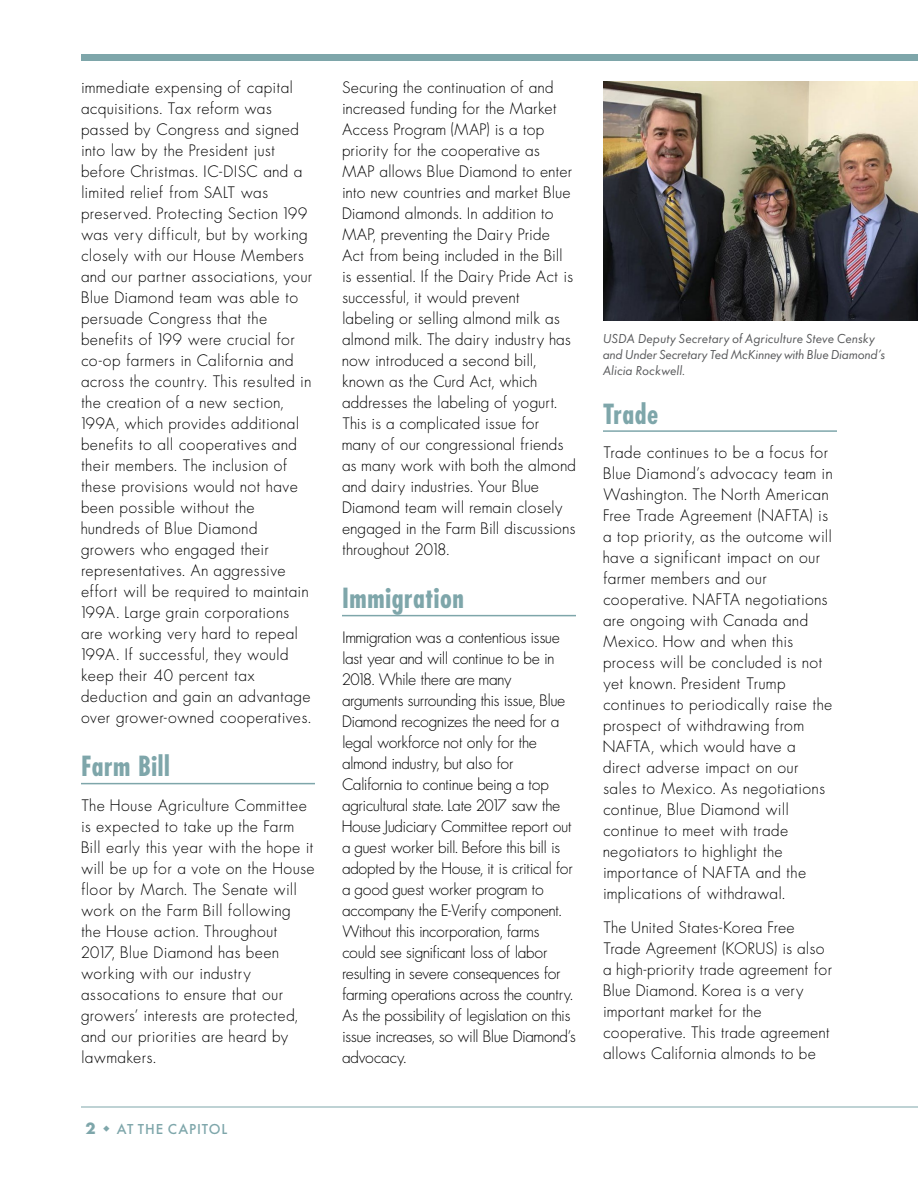
<style>
.page{position:relative;width:918px;height:1188px;background:#fff}
.page>*{position:absolute;margin:0;border:0;box-sizing:border-box;transform-origin:0 0}
.t1{font:700 condensed 27px "Futura";letter-spacing:.02em;color:#7ea6aa}
.t2{font:300 15.75px/21px "Futura";letter-spacing:.015em;color:#000}
.t3{font:300 15.75px/21px "Futura";letter-spacing:-.015em;color:#000}
.t4{font:15px "Futura Mdm";letter-spacing:.06em;color:#7ea6aa}
.t5{font:700 15px "Futura";color:#7ea6aa}
.t6{font:13.5px/16.2px "Futura Itlic";letter-spacing:.005em;color:#58595b}
</style>
<div class="page">
<hr style="left:81px;top:783px;width:234px;height:1px;background:#7ea6aa">
<hr style="left:342px;top:615px;width:234px;height:1px;background:#7ea6aa">
<hr style="left:603px;top:430px;width:234px;height:2px;background:#7ea6aa">
<img style="left:603px;top:81px;width:315px;height:240px">
<hr style="left:81px;top:1107px;width:837px;height:1px;background:#7ea6aa">
<div style="left:82px;top:54px;width:836px;height:7px;background:#7ea6aa"></div>
<p class="t2" style="left:81px;top:77px;width:233px">immediate expensing of capital acquisitions. Tax reform was passed by Congress and signed into law by the President just before Christmas. IC-DISC and a limited relief from SALT was preserved. Protecting Section 199 was very difficult, but by working closely with our House Members and our partner associations, your<br>Blue Diamond team was able to persuade Congress that the benefits of 199 were crucial for co-op farmers in California and across the country. This resulted in the creation of a new section,<br>199A, which provides additional benefits to all cooperatives and their members. The inclusion of these provisions would not have been possible without the hundreds of Blue Diamond growers who engaged their representatives. An aggressive effort will be required to maintain<br>199A. Large grain corporations are working very hard to repeal<br>199A. If successful, they would keep their 40 percent tax deduction and gain an advantage over grower-owned cooperatives.</p>
<h1 class="t1" style="left:81px;top:749px;width:90px">Farm Bill</h1>
<p class="t2" style="left:81px;top:794px;width:235px">The House Agriculture Committee is expected to take up the Farm<br>Bill early this year with the hope it will be up for a vote on the House floor by March. The Senate will work on the Farm Bill following<br>the House action. Throughout<br>2017, Blue Diamond has been working with our industry assocations to ensure that our growers’ interests are protected, and our priorities are heard by lawmakers.</p>
<p class="t5" style="left:86px;top:1118px;width:12px">2</p>
<p class="t4" style="left:117px;top:1119px;width:112px">AT THE CAPITOL</p>
<p class="t2" style="left:342px;top:77px;width:235px">Securing the continuation of and increased funding for the Market<br>Access Program (MAP) is a top priority for the cooperative as<br>MAP allows Blue Diamond to enter into new countries and market Blue<br>Diamond almonds. In addition to<br>MAP, preventing the Dairy Pride<br>Act from being included in the Bill is essential. If the Dairy Pride Act is successful, it would prevent labeling or selling almond milk as almond milk. The dairy industry has now introduced a second bill, known as the Curd Act, which addresses the labeling of yogurt.<br>This is a complicated issue for many of our congressional friends as many work with both the almond and dairy industries. Your Blue<br>Diamond team will remain closely engaged in the Farm Bill discussions throughout 2018.</p>
<h1 class="t1" style="left:342px;top:581px;width:124px">Immigration</h1>
<p class="t3" style="left:342px;top:626px;width:235px">Immigration was a contentious issue last year and will continue to be in 2018. While there are many arguments surrounding this issue, Blue Diamond recognizes the need for a legal workforce not only for the almond industry, but also for California to continue being a top agricultural state. Late 2017 saw the House Judiciary Committee report out a guest worker bill. Before this bill is adopted by the House, it is critical for a good guest worker program to accompany the E-Verify component.<br>Without this incorporation, farms could see significant loss of labor resulting in severe consequences for farming operations across the country.<br>As the possibility of legislation on this issue increases, so will Blue Diamond’s advocacy.</p>
<p class="t6" style="left:603px;top:331px;width:284px">USDA Deputy Secretary of Agriculture Steve Censky and Under Secretary Ted McKinney with Blue Diamond’s<br>Alicia Rockwell.</p>
<h1 class="t1" style="left:603px;top:396px;width:57px">Trade</h1>
<p class="t2" style="left:603px;top:442px;width:231px">Trade continues to be a focus for<br>Blue Diamond’s advocacy team in<br>Washington. The North American<br>Free Trade Agreement (NAFTA) is a top priority, as the outcome will have a significant impact on our farmer members and our cooperative. NAFTA negotiations are ongoing with Canada and<br>Mexico. How and when this process will be concluded is not yet known. President Trump continues to periodically raise the prospect of withdrawing from<br>NAFTA, which would have a direct adverse impact on our sales to Mexico. As negotiations continue, Blue Diamond will continue to meet with trade negotiators to highlight the importance of NAFTA and the implications of withdrawal.</p>
<p class="t2" style="left:603px;top:917px;width:231px">The United States-Korea Free<br>Trade Agreement (KORUS) is also a high-priority trade agreement for<br>Blue Diamond. Korea is a very important market for the cooperative. This trade agreement allows California almonds to be</p>
</div>
